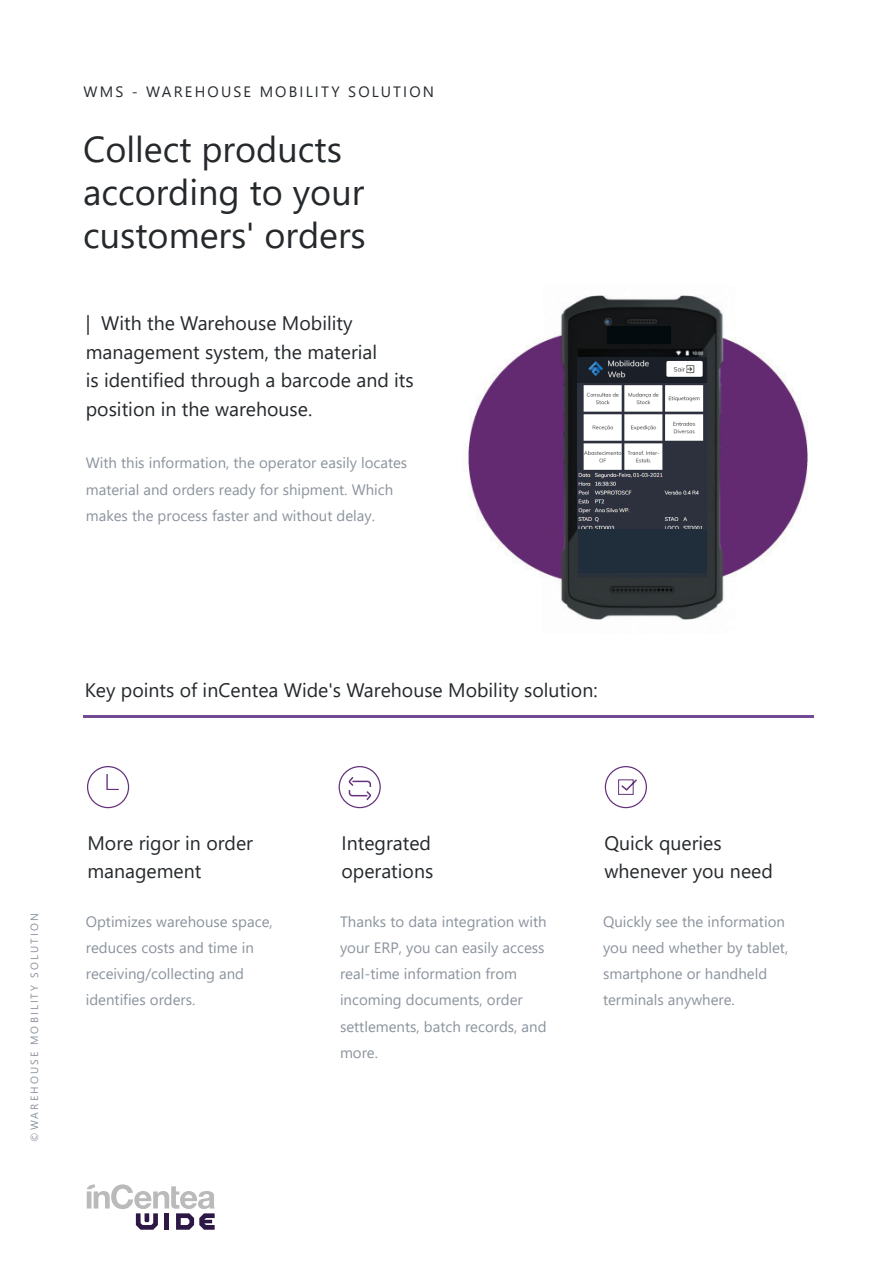
<style>
.page{position:relative;width:893px;height:1263px;background:#fff}
.page>*{position:absolute;margin:0;border:0;box-sizing:border-box;transform-origin:0 0}
.t1{font:36px/43.2px "Segoe UI";color:#25292c}
.t2{font:19.5px/28.5px "Segoe UI";color:#25292c}
.t3{font:15px/26.2px "Segoe UI";color:#8b939d}
.t4{font:15px "Segoe UI";letter-spacing:.145em;color:#262a2e}
.t5{font:10.5px "Segoe UI";letter-spacing:.2em;color:#8b939d}
</style>
<div class="page">
<div style="left:87px;top:766px;width:42px;height:42px;border:1px solid #65327b;border-radius:20px"></div>
<div style="left:339px;top:766px;width:42px;height:42px;border:1px solid #65327b;border-radius:20px"></div>
<svg style="left:106px;top:774px;width:13px;height:16px"></svg>
<svg style="left:348px;top:777px;width:24px;height:24px"></svg>
<div style="left:605px;top:766px;width:42px;height:42px;border:1px solid #65327b;border-radius:20px"></div>
<svg style="left:621px;top:779px;width:16px;height:12px"></svg>
<div style="left:618px;top:779px;width:16px;height:16px;border:1px solid #65327b"></div>
<img style="left:468px;top:295px;width:340px;height:325px">
<img style="left:578px;top:357px;width:128px;height:172px">
<div style="left:578px;top:529px;width:128px;height:44px;background:#202e3c"></div>
<div style="left:607px;top:326px;width:64px;height:17px;background:#030b0e"></div>
<hr style="left:83px;top:715px;width:730px;height:3px;background:#724993">
<svg style="left:87px;top:1184px;width:128px;height:46px"></svg>
<hr style="left:165px;top:1213px;width:4px;height:17px;background:#2c1745">
<p class="t4" style="left:84px;top:78px;width:352px">WMS - WAREHOUSE MOBILITY SOLUTION</p>
<h1 class="t1" style="left:83px;top:124px;width:284px">Collect products according to your customers' orders</h1>
<h2 class="t2" style="left:86px;top:308px;width:329px">| With the Warehouse Mobility management system, the material<br>is identified through a barcode and its position in the warehouse.</h2>
<p class="t3" style="left:86px;top:449px;width:323px">With this information, the operator easily locates material and orders ready for shipment. Which makes the process faster and without delay.</p>
<h2 class="t2" style="left:85px;top:674px;width:514px">Key points of inCentea Wide's Warehouse Mobility solution:</h2>
<p class="t5" style="left:24px;top:1141px;width:229px;rotate:-90deg">©WAREHOUSE MOBILITY SOLUTION</p>
<h2 class="t2" style="left:87px;top:826px;width:167px">More rigor in order management</h2>
<h2 class="t2" style="left:341px;top:826px;width:93px">Integrated operations</h2>
<h2 class="t2" style="left:604px;top:826px;width:170px">Quick queries whenever you need</h2>
<p class="t3" style="left:340px;top:907px;width:208px">Thanks to data integration with your ERP, you can easily access real-time information from incoming documents, order settlements, batch records, and more.</p>
<p class="t3" style="left:86px;top:907px;width:188px">Optimizes warehouse space, reduces costs and time in receiving/collecting and identifies orders.</p>
<p class="t3" style="left:603px;top:907px;width:187px">Quickly see the information you need whether by tablet, smartphone or handheld terminals anywhere.</p>
</div>
